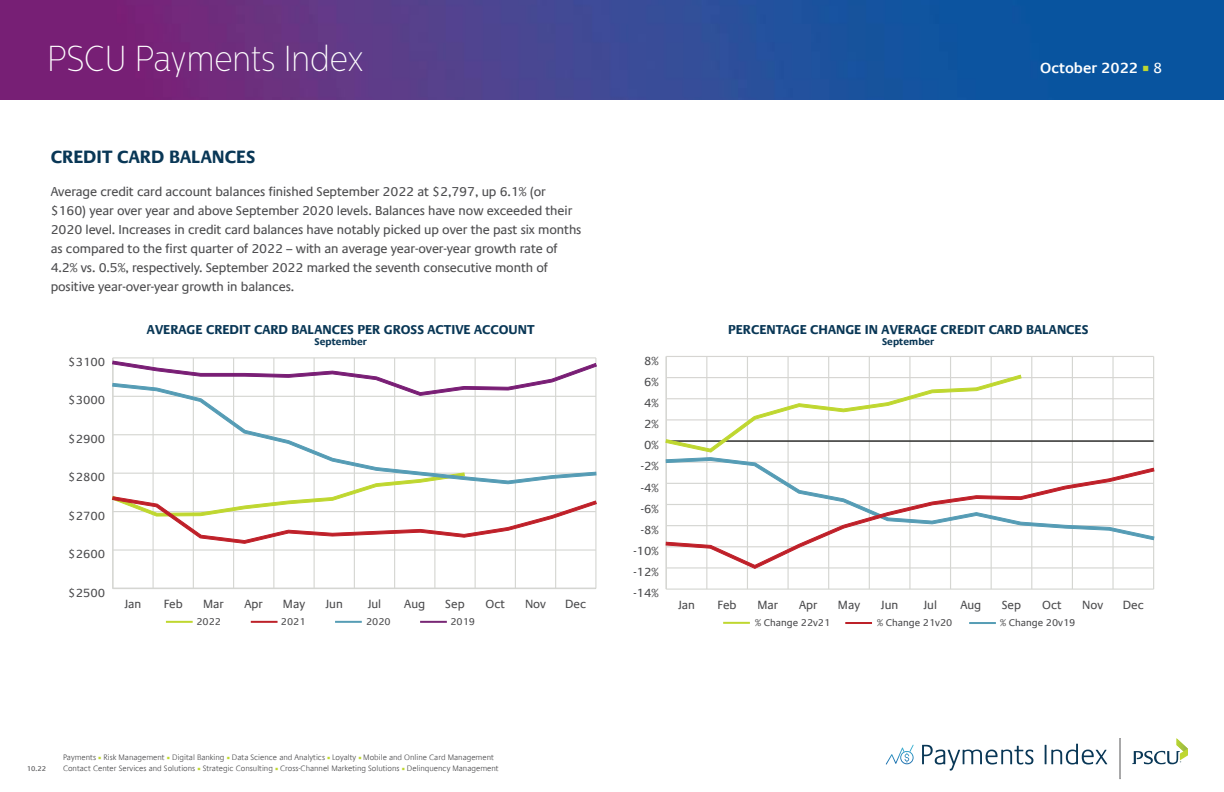
<style>
.page{position:relative;width:1224px;height:792px;background:#fff}
.page>*{position:absolute;margin:0;border:0;box-sizing:border-box;transform-origin:0 0}
.t1{font:100 36px "Centrale Sans Cnd";color:#fff}
.t2{font:700 18px "Praxis Com";color:#093756}
.t3{font:600 15px "Praxis Com";color:#fff}
.t4{font:13px/19px "Praxis Com";letter-spacing:-.01em;color:#4d4d4f}
.t5{font:700 13px "Praxis Com";color:#093756}
.t6{font:12px "Praxis Com";color:#4d4d4f}
.t7{font:10px "Praxis Com";color:#4d4d4f}
.t8{font:700 10px "Praxis Com";color:#093756}
.t9{font:300 8px "Praxis Com";color:#4d4d4f}
.t10{font:7px "Praxis Com";color:#4d4d4f}
.s1{font-family:"Minion Pro";font-weight:400;font-size:18px;color:#bfd730}
.s2{font-weight:400}
.s3{font-family:"Minion Pro";font-weight:400;color:#bfd730}
</style>
<div class="page">
<img style="left:0;top:0;width:1224px;height:100px">
<svg style="left:922px;top:745px;width:111px;height:26px"></svg>
<svg style="left:1045px;top:744px;width:62px;height:21px"></svg>
<svg style="left:1120px;top:738px;width:1px;height:41px"></svg>
<svg style="left:1132px;top:738px;width:56px;height:26px"></svg>
<svg style="left:886px;top:745px;width:28px;height:20px"></svg>
<hr style="left:706px;top:356px;width:1px;height:233px;background:#d5d6d2">
<hr style="left:747px;top:356px;width:1px;height:233px;background:#d5d6d2">
<hr style="left:788px;top:356px;width:1px;height:233px;background:#d5d6d2">
<hr style="left:828px;top:356px;width:1px;height:233px;background:#d5d6d2">
<hr style="left:869px;top:356px;width:1px;height:233px;background:#d5d6d2">
<hr style="left:909px;top:356px;width:2px;height:233px;background:#d5d6d2">
<hr style="left:950px;top:356px;width:1px;height:233px;background:#d5d6d2">
<hr style="left:991px;top:356px;width:1px;height:233px;background:#d5d6d2">
<hr style="left:1031px;top:356px;width:1px;height:233px;background:#d5d6d2">
<hr style="left:1072px;top:356px;width:1px;height:233px;background:#d5d6d2">
<hr style="left:1112px;top:356px;width:2px;height:233px;background:#d5d6d2">
<hr style="left:1153px;top:356px;width:1px;height:233px;background:#d5d6d2">
<hr style="left:666px;top:356px;width:1px;height:233px;background:#d5d6d2">
<hr style="left:666px;top:589px;width:488px;height:1px;background:#d5d6d2">
<hr style="left:666px;top:440px;width:488px;height:2px;background:#000">
<hr style="left:666px;top:419px;width:488px;height:1px;background:#d6d5d2">
<hr style="left:666px;top:398px;width:488px;height:1px;background:#d6d5d2">
<hr style="left:666px;top:377px;width:488px;height:1px;background:#d6d5d2">
<hr style="left:666px;top:356px;width:488px;height:1px;background:#d6d5d2">
<svg style="left:666px;top:457px;width:489px;height:11px"></svg>
<svg style="left:666px;top:468px;width:489px;height:101px"></svg>
<svg style="left:665px;top:375px;width:357px;height:78px"></svg>
<hr style="left:153px;top:358px;width:1px;height:230px;background:#d5d6d2">
<hr style="left:193px;top:358px;width:1px;height:230px;background:#d5d6d2">
<hr style="left:233px;top:358px;width:1px;height:230px;background:#d5d6d2">
<hr style="left:273px;top:358px;width:1px;height:230px;background:#d5d6d2">
<hr style="left:314px;top:358px;width:1px;height:230px;background:#d5d6d2">
<hr style="left:354px;top:358px;width:1px;height:230px;background:#d5d6d2">
<hr style="left:394px;top:358px;width:1px;height:230px;background:#d5d6d2">
<hr style="left:434px;top:358px;width:1px;height:230px;background:#d5d6d2">
<hr style="left:475px;top:358px;width:1px;height:230px;background:#d5d6d2">
<hr style="left:515px;top:358px;width:1px;height:230px;background:#d5d6d2">
<hr style="left:555px;top:358px;width:1px;height:230px;background:#d5d6d2">
<hr style="left:595px;top:358px;width:1px;height:230px;background:#d5d6d2">
<hr style="left:112px;top:358px;width:1px;height:230px;background:#d5d6d2">
<hr style="left:113px;top:588px;width:483px;height:1px;background:#d5d6d2">
<hr style="left:113px;top:549px;width:483px;height:2px;background:#d5d6d2">
<hr style="left:113px;top:357px;width:483px;height:1px;background:#d5d6d2">
<svg style="left:112px;top:484px;width:485px;height:60px"></svg>
<svg style="left:113px;top:396px;width:484px;height:88px"></svg>
<svg style="left:112px;top:360px;width:485px;height:36px"></svg>
<hr style="left:166px;top:621px;width:27px;height:2px;background:#bfd730">
<hr style="left:251px;top:621px;width:27px;height:2px;background:#bd2129">
<hr style="left:335px;top:621px;width:27px;height:2px;background:#569db5">
<hr style="left:420px;top:621px;width:27px;height:2px;background:#782775">
<hr style="left:845px;top:622px;width:27px;height:2px;background:#bd2129">
<hr style="left:723px;top:622px;width:27px;height:2px;background:#bfd730">
<hr style="left:969px;top:622px;width:27px;height:2px;background:#569db5">
<h1 class="t1" style="left:47px;top:38px;width:318px">PSCU Payments Index</h1>
<h2 class="t2" style="left:51px;top:146px;width:206px">CREDIT CARD BALANCES</h2>
<p class="t4" style="left:51px;top:182px;width:532px">Average credit card account balances finished September 2022 at $2,797, up 6.1% (or $160) year over year and above September 2020 levels. Balances have now exceeded their 2020 level. Increases in credit card balances have notably picked up over the past six months as compared to the first quarter of 2022 – with an average year-over-year growth rate of 4.2% vs. 0.5%, respectively. September 2022 marked the seventh consecutive month of positive year-over-year growth in balances.</p>
<p class="t6" style="left:68px;top:355px;width:38px">$3100</p>
<p class="t6" style="left:68px;top:393px;width:38px">$3000</p>
<p class="t6" style="left:68px;top:432px;width:38px">$2900</p>
<p class="t6" style="left:68px;top:470px;width:38px">$2800</p>
<p class="t6" style="left:68px;top:509px;width:38px">$2700</p>
<p class="t6" style="left:68px;top:547px;width:38px">$2600</p>
<p class="t6" style="left:68px;top:586px;width:38px">$2500</p>
<p class="t5" style="left:147px;top:321px;width:389px">AVERAGE CREDIT CARD BALANCES PER GROSS ACTIVE ACCOUNT</p>
<p class="t8" style="left:315px;top:335px;width:54px">September</p>
<p class="t6" style="left:124px;top:597px;width:19px">Jan</p>
<p class="t6" style="left:164px;top:597px;width:21px">Feb</p>
<p class="t6" style="left:203px;top:597px;width:22px">Mar</p>
<p class="t6" style="left:244px;top:597px;width:20px">Apr</p>
<p class="t6" style="left:283px;top:597px;width:24px">May</p>
<p class="t6" style="left:325px;top:597px;width:19px">Jun</p>
<p class="t6" style="left:368px;top:597px;width:15px">Jul</p>
<p class="t6" style="left:404px;top:597px;width:22px">Aug</p>
<p class="t6" style="left:445px;top:597px;width:21px">Sep</p>
<p class="t6" style="left:485px;top:597px;width:21px">Oct</p>
<p class="t6" style="left:525px;top:597px;width:23px">Nov</p>
<p class="t6" style="left:565px;top:597px;width:23px">Dec</p>
<p class="t3" style="left:1040px;top:59px;width:124px">October 2022 <span class="s1">■</span> <span class="s2">8</span></p>
<p class="t6" style="left:644px;top:354px;width:16px">8%</p>
<p class="t6" style="left:644px;top:375px;width:16px">6%</p>
<p class="t6" style="left:644px;top:396px;width:16px">4%</p>
<p class="t6" style="left:644px;top:417px;width:16px">2%</p>
<p class="t6" style="left:644px;top:438px;width:16px">0%</p>
<p class="t6" style="left:641px;top:459px;width:19px">-2%</p>
<p class="t6" style="left:641px;top:480px;width:19px">-4%</p>
<p class="t6" style="left:641px;top:502px;width:19px">-6%</p>
<p class="t6" style="left:641px;top:523px;width:19px">-8%</p>
<p class="t6" style="left:633px;top:544px;width:27px">-10%</p>
<p class="t6" style="left:633px;top:565px;width:27px">-12%</p>
<p class="t6" style="left:633px;top:586px;width:27px">-14%</p>
<p class="t5" style="left:728px;top:321px;width:362px">PERCENTAGE CHANGE IN AVERAGE CREDIT CARD BALANCES</p>
<p class="t8" style="left:882px;top:335px;width:54px">September</p>
<p class="t6" style="left:678px;top:598px;width:18px">Jan</p>
<p class="t6" style="left:718px;top:598px;width:21px">Feb</p>
<p class="t6" style="left:757px;top:598px;width:22px">Mar</p>
<p class="t6" style="left:799px;top:598px;width:20px">Apr</p>
<p class="t6" style="left:838px;top:598px;width:24px">May</p>
<p class="t6" style="left:881px;top:598px;width:19px">Jun</p>
<p class="t6" style="left:923px;top:598px;width:15px">Jul</p>
<p class="t6" style="left:960px;top:598px;width:22px">Aug</p>
<p class="t6" style="left:1002px;top:598px;width:21px">Sep</p>
<p class="t6" style="left:1042px;top:598px;width:21px">Oct</p>
<p class="t6" style="left:1082px;top:598px;width:23px">Nov</p>
<p class="t6" style="left:1123px;top:598px;width:23px">Dec</p>
<p class="t7" style="left:196px;top:616px;width:26px">2022</p>
<p class="t7" style="left:281px;top:616px;width:26px">2021</p>
<p class="t7" style="left:366px;top:616px;width:26px">2020</p>
<p class="t7" style="left:450px;top:616px;width:26px">2019</p>
<p class="t7" style="left:755px;top:617px;width:77px">% Change 22v21</p>
<p class="t7" style="left:877px;top:617px;width:77px">% Change 21v20</p>
<p class="t7" style="left:1000px;top:617px;width:77px">% Change 20v19</p>
<p class="t9" style="left:63px;top:753px;width:433px">Payments <span class="s3">■</span> Risk Management <span class="s3">■</span> Digital Banking <span class="s3">■</span> Data Science and Analytics <span class="s3">■</span> Loyalty <span class="s3">■</span> Mobile and Online Card Management</p>
<p class="t10" style="left:27px;top:765px;width:21px">10.22</p>
<p class="t9" style="left:63px;top:764px;width:437px">Contact Center Services and Solutions <span class="s3">■</span> Strategic Consulting <span class="s3">■</span> Cross-Channel Marketing Solutions <span class="s3">■</span> Delinquency Management</p>
</div>
